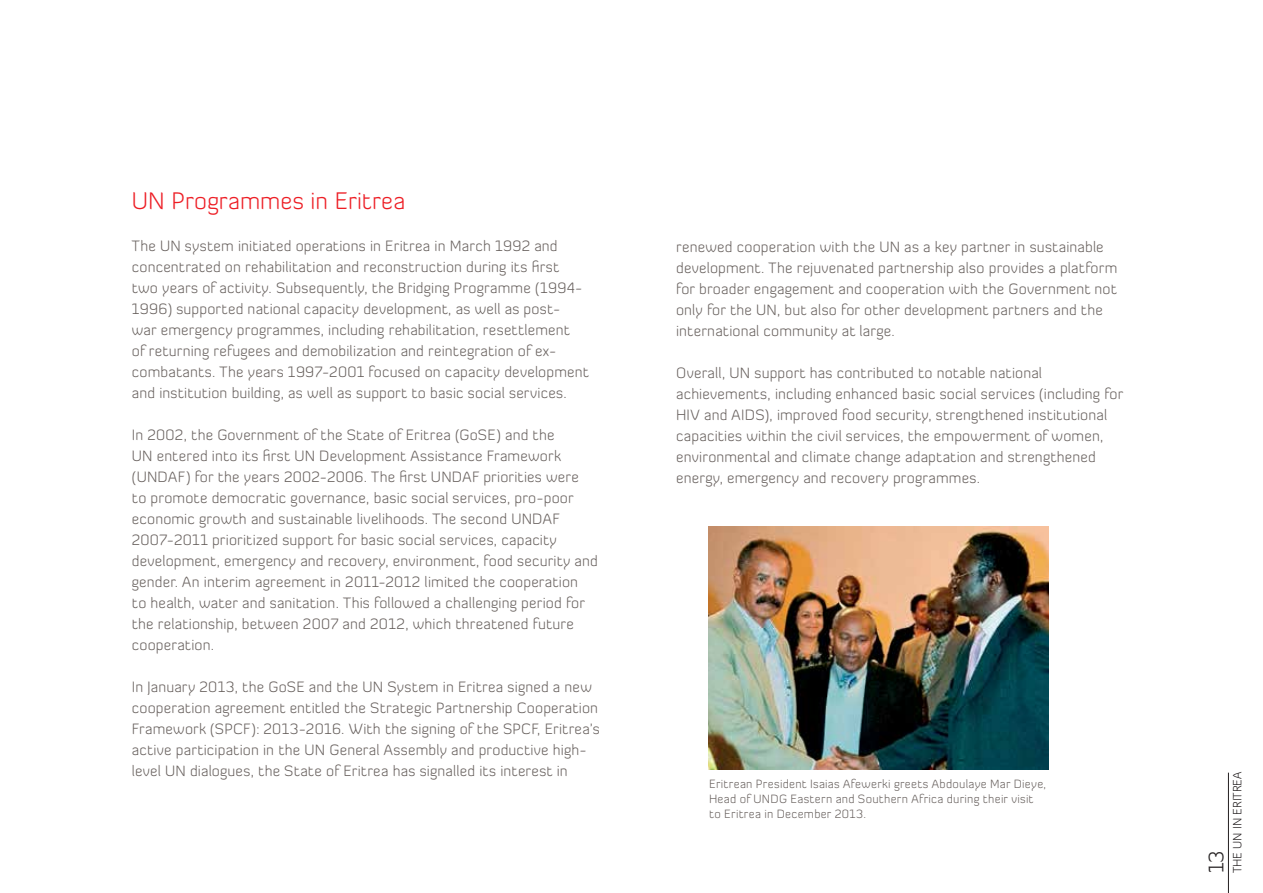
<style>
.page{position:relative;width:1263px;height:893px;background:#fff}
.page>*{position:absolute;margin:0;border:0;box-sizing:border-box;transform-origin:0 0}
.t1{font:300 24px "Diavlo";letter-spacing:.005em;color:#ed1d24}
.t2{font:300 21px "Diavlo";color:#231f20}
.t3{font:300 15px/21px "Diavlo";letter-spacing:.01em;color:#665f5c}
.t4{font:300 12px/15px "Diavlo";letter-spacing:.025em;color:#665f5c}
.t5{font:300 12px "Diavlo";color:#231f20}
</style>
<div class="page">
<hr style="left:1228px;top:773px;width:1px;height:120px;background:#231f20">
<img style="left:708px;top:526px;width:341px;height:244px">
<h1 class="t1" style="left:132px;top:186px;width:275px">UN Programmes in Eritrea</h1>
<p class="t3" style="left:132px;top:235px;width:458px">The UN system initiated operations in Eritrea in March 1992 and concentrated on rehabilitation and reconstruction during its first two years of activity. Subsequently, the Bridging Programme (1994- 1996) supported national capacity development, as well as post&shy;war emergency programmes, including rehabilitation, resettlement<br>of returning refugees and demobilization and reintegration of ex&shy;combatants. The years 1997-2001 focused on capacity development and institution building, as well as support to basic social services.</p>
<p class="t3" style="left:132px;top:424px;width:467px">In 2002, the Government of the State of Eritrea (GoSE) and the<br>UN entered into its first UN Development Assistance Framework (UNDAF) for the years 2002-2006. The first UNDAF priorities were<br>to promote democratic governance, basic social services, pro-poor economic growth and sustainable livelihoods. The second UNDAF 2007-2011 prioritized support for basic social services, capacity development, emergency and recovery, environment, food security and gender. An interim agreement in 2011-2012 limited the cooperation<br>to health, water and sanitation. This followed a challenging period for the relationship, between 2007 and 2012, which threatened future cooperation.</p>
<p class="t3" style="left:132px;top:676px;width:469px">In January 2013, the GoSE and the UN System in Eritrea signed a new cooperation agreement entitled the Strategic Partnership Cooperation Framework (SPCF): 2013-2016. With the signing of the SPCF, Eritrea’s active participation in the UN General Assembly and productive high&shy;level UN dialogues, the State of Eritrea has signalled its interest in</p>
<p class="t3" style="left:676px;top:236px;width:443px">renewed cooperation with the UN as a key partner in sustainable development. The rejuvenated partnership also provides a platform for broader engagement and cooperation with the Government not only for the UN, but also for other development partners and the international community at large.</p>
<p class="t3" style="left:676px;top:362px;width:449px">Overall, UN support has contributed to notable national achievements, including enhanced basic social services (including for HIV and AIDS), improved food security, strengthened institutional capacities within the civil services, the empowerment of women, environmental and climate change adaptation and strengthened energy, emergency and recovery programmes.</p>
<p class="t4" style="left:709px;top:776px;width:339px">Eritrean President Isaias Afewerki greets Abdoulaye Mar Dieye,<br>Head of UNDG Eastern and Southern Africa during their visit to Eritrea in December 2013.</p>
<h2 class="t2" style="left:1203px;top:873px;width:24px;rotate:-90deg">13</h2>
<p class="t5" style="left:1230px;top:873px;width:103px;rotate:-90deg">THE UN IN ERITREA</p>
</div>
